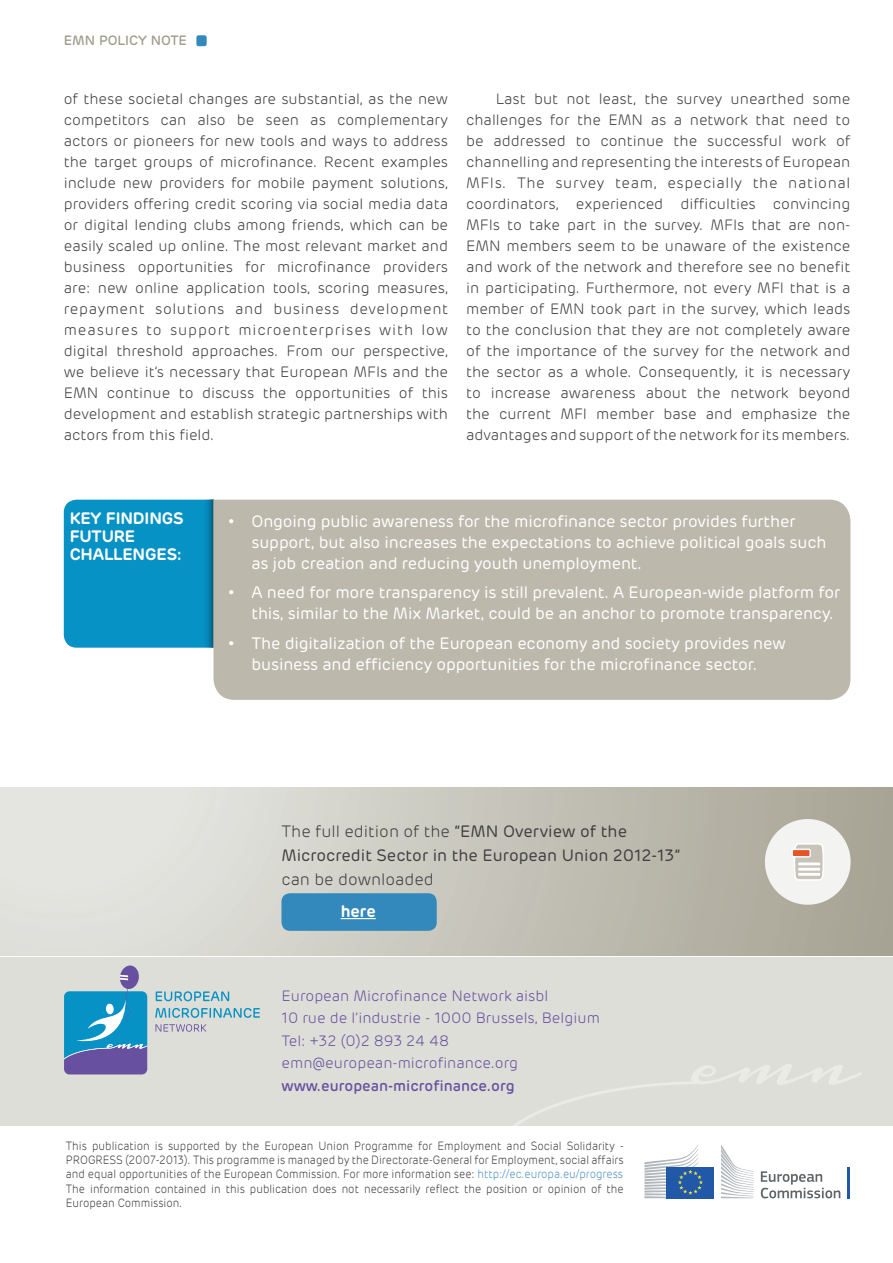
<style>
.page{position:relative;width:893px;height:1263px;background:#fff}
.page>*{position:absolute;margin:0;border:0;box-sizing:border-box;transform-origin:0 0}
.t1{font:16.5px/21px "Rubrik";letter-spacing:-.01em;color:#fff}
.t2{font:16.5px/24px "Rubrik";color:#3e3e3f}
.t3{font:600 16.5px/18px "Rubrik";letter-spacing:-.01em;color:#fff}
.t4{font:300 16.5px "Rubrik";color:#3e3e3f}
.t5{font:300 15px/21px "Rubrik";color:#3e3e3f;text-align:justify}
.t6{font:300 15px/22.5px "Rubrik";color:#6850a1}
.t7{font:500 15px "Rubrik";color:#6850a1}
.t8{font:500 13.5px "Rubrik";color:#9f9d8b}
.t9{font:300 12px/14.2px "Rubrik";color:#3e3e3f;text-align:justify;scale:.9 1}
.s1{font-weight:300}
.s2{color:#4e90c1}
</style>
<div class="page">
<div style="left:0;top:958px;width:893px;height:168px;background:#ddded7"></div>
<div style="left:0;top:787px;width:893px;height:169px;background:linear-gradient(to right,#ebede9,#a8a394)"></div>
<svg style="left:761px;top:1171px;width:79px;height:27px"></svg>
<hr style="left:848px;top:1167px;width:2px;height:31px;background:#2158a8">
<svg style="left:721px;top:1145px;width:33px;height:53px"></svg>
<div style="left:667px;top:1167px;width:47px;height:31px;background:#2158a8"></div>
<svg style="left:644px;top:1145px;width:59px;height:53px"></svg>
<svg style="left:513px;top:1064px;width:349px;height:62px"></svg>
<svg style="left:64px;top:965px;width:83px;height:109px"></svg>
<svg style="left:156px;top:991px;width:73px;height:10px"></svg>
<svg style="left:155px;top:1008px;width:105px;height:10px"></svg>
<svg style="left:155px;top:1024px;width:51px;height:8px"></svg>
<div style="left:765px;top:819px;width:86px;height:86px;background:#f3f4f2;border-radius:50%"></div>
<div style="left:64px;top:500px;width:137px;height:148px;background:#0792c5"></div>
<svg style="left:201px;top:500px;width:12px;height:148px;background:#0682b0"></svg>
<div style="left:213px;top:500px;width:637px;height:200px;background:#bcb8ac"></div>
<svg style="left:794px;top:844px;width:30px;height:36px"></svg>
<hr style="left:798px;top:862px;width:22px;height:3px;background:#fff">
<hr style="left:798px;top:868px;width:22px;height:3px;background:#fff">
<hr style="left:798px;top:873px;width:22px;height:3px;background:#fff">
<div style="left:792px;top:849px;width:18px;height:8px;background:#e65425"></div>
<div style="left:791px;top:848px;width:20px;height:9px;border:2px solid #fff"></div>
<div style="left:281px;top:893px;width:156px;height:38px;background:#3388bc;border-radius:9px"></div>
<hr style="left:341px;top:918px;width:35px;height:1px;background:#fff">
<div style="left:196px;top:35px;width:11px;height:11px;background:#3388bc;border-radius:2px"></div>
<p class="t8" style="left:64px;top:32px;width:125px">EMN POLICY NOTE</p>
<p class="t5" style="left:64px;top:89px;width:386px">of these societal changes are substantial, as the new competitors can also be seen as complementary actors or pioneers for new tools and ways to address the target groups of microfinance. Recent examples include new providers for mobile payment solutions, providers offering credit scoring via social media data or digital lending clubs among friends, which can be easily scaled up online. The most relevant market and business opportunities for microfinance providers are: new online application tools, scoring measures, repayment solutions and business development measures to support microenterprises with low digital threshold approaches. From our perspective, we believe it’s necessary that European MFIs and the EMN continue to discuss the opportunities of this development and establish strategic partnerships with actors from this field.</p>
<p class="t5" style="left:466px;top:89px;width:386px;text-indent:30px">Last but not least, the survey unearthed some challenges for the EMN as a network that need to be addressed to continue the successful work of channelling and representing the interests of European MFIs. The survey team, especially the national coordinators, experienced difficulties convincing MFIs to take part in the survey. MFIs that are non-EMN members seem to be unaware of the existence and work of the network and therefore see no benefit in participating. Furthermore, not every MFI that is a member of EMN took part in the survey, which leads to the conclusion that they are not completely aware of the importance of the survey for the network and the sector as a whole. Consequently, it is necessary to increase awareness about the network beyond the current MFI member base and emphasize the advantages and support of the network for its members.</p>
<p class="t3" style="left:70px;top:509px;width:115px">KEY FINDINGS<br>FUTURE<br>CHALLENGES:</p>
<p class="t1" style="left:251px;top:510px;width:576px;text-indent:-24px">• Ongoing public awareness for the microfinance sector provides further support, but also increases the expectations to achieve political goals such as job creation and reducing youth unemployment.</p>
<p class="t1" style="left:251px;top:582px;width:590px;text-indent:-24px">• A need for more transparency is still prevalent. A European-wide platform for this, similar to the Mix Market, could be an anchor to promote transparency.</p>
<p class="t1" style="left:227px;top:632px;width:560px;text-align:center">• The digitalization of the European economy and society provides new business and efficiency opportunities for the microfinance sector.</p>
<p class="t2" style="left:281px;top:819px;width:400px"><span class="s1">The full edition of the</span> “EMN Overview of the<br>Microcredit Sector in the European Union 2012-13”</p>
<p class="t4" style="left:281px;top:869px;width:154px">can be downloaded</p>
<p class="t3" style="left:341px;top:902px;width:37px">here</p>
<p class="t6" style="left:281px;top:984px;width:320px">European Microfinance Network aisbl<br>10 rue de l’industrie - 1000 Brussels, Belgium Tel: +32 (0)2 893 24 48 emn@european-microfinance.org</p>
<p class="t7" style="left:281px;top:1076px;width:235px">www.european-microfinance.org</p>
<p class="t9" style="left:66px;top:1138px;width:621px">This publication is supported by the European Union Programme for Employment and Social Solidarity - PROGRESS (2007-2013). This programme is managed by the Directorate-General for Employment, social affairs and equal opportunities of the European Commission. For more information see: <span class="s2">http://ec.europa.eu/progress </span>The information contained in this publication does not necessarily reflect the position or opinion of the European Commission.</p>
</div>
